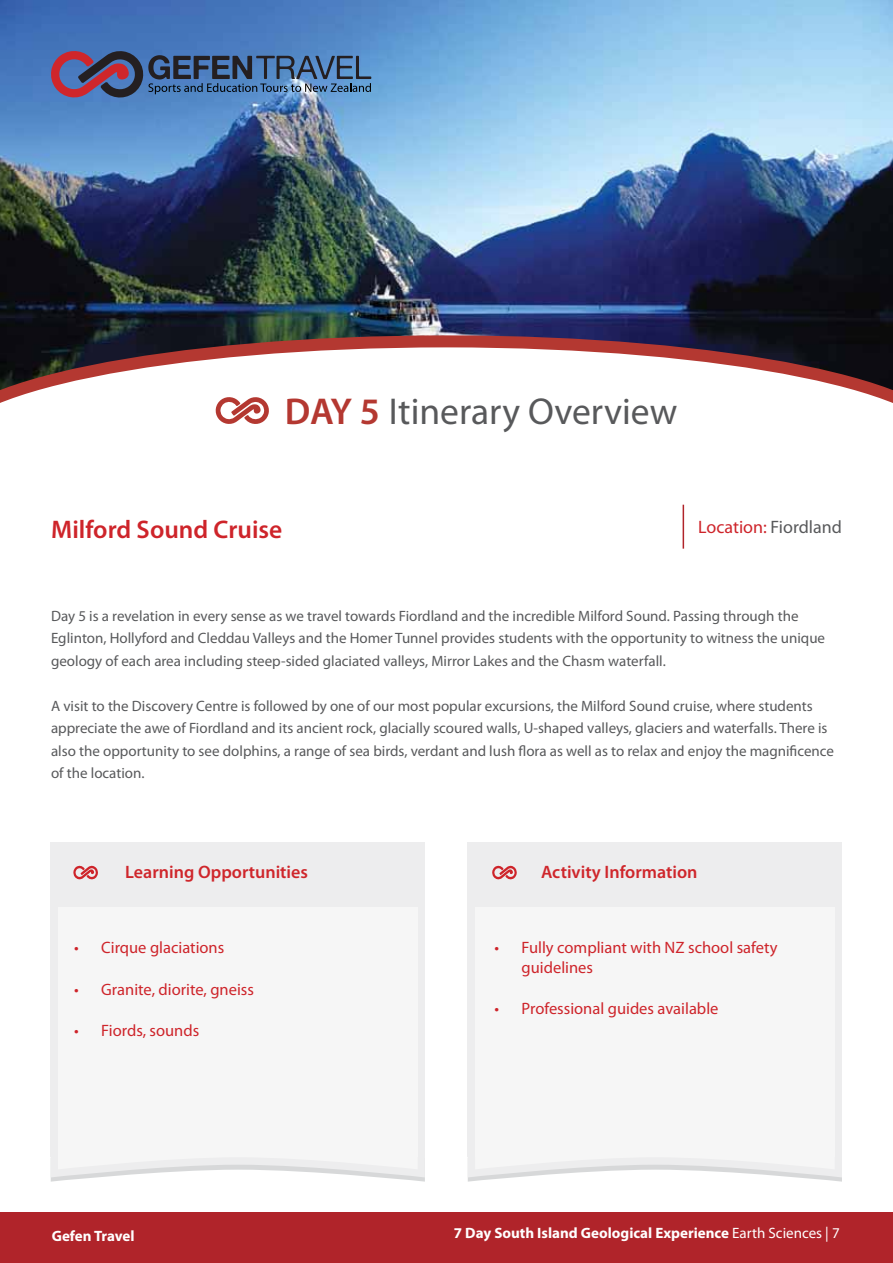
<style>
.page{position:relative;width:893px;height:1263px;background:#fff}
.page>*{position:absolute;margin:0;border:0;box-sizing:border-box;transform-origin:0 0}
.t1{font:37.5px "Myriad Pro";color:#58595b}
.t2{font:600 25.5px "Myriad Pro";color:#ce242a}
.t3{font:600 18px "Myriad Pro";color:#cf262b}
.t4{font:18px "Myriad Pro";color:#ce242a}
.t5{font:16.5px/19.5px "Myriad Pro";color:#ce242a}
.t6{font:15px/22.5px "Myriad Pro";color:#58595b}
.t7{font:700 15px "Myriad Pro";color:#fff}
.s1{font-weight:600;color:#b43831}
.s2{color:#58595b}
.s3{font-weight:400}
</style>
<div class="page">
<div style="left:0;top:1212px;width:893px;height:51px;background:#b0242a"></div>
<img style="left:0;top:0;width:893px;height:335px">
<svg style="left:0;top:335px;width:893px;height:68px"></svg>
<div style="left:468px;top:842px;width:374px;height:314px;background:#ededee"></div>
<svg style="left:468px;top:1156px;width:374px;height:25px"></svg>
<div style="left:475px;top:908px;width:360px;height:249px;background:#f6f6f6"></div>
<div style="left:51px;top:842px;width:374px;height:314px;background:#ededee"></div>
<svg style="left:51px;top:1156px;width:374px;height:25px"></svg>
<div style="left:58px;top:908px;width:360px;height:249px;background:#f6f6f6"></div>
<svg style="left:73px;top:865px;width:25px;height:15px"></svg>
<svg style="left:492px;top:865px;width:25px;height:15px"></svg>
<svg style="left:215px;top:395px;width:54px;height:29px"></svg>
<hr style="left:683px;top:505px;width:1px;height:44px;background:#b0242a">
<svg style="left:50px;top:48px;width:321px;height:53px"></svg>
<h1 class="t1" style="left:285px;top:388px;width:394px"><span class="s1">DAY 5</span> Itinerary Overview</h1>
<h2 class="t2" style="left:51px;top:513px;width:233px">Milford Sound Cruise</h2>
<p class="t4" style="left:698px;top:516px;width:145px">Location: <span class="s2">Fiordland</span></p>
<p class="t6" style="left:51px;top:604px;width:776px">Day 5 is a revelation in every sense as we travel towards Fiordland and the incredible Milford Sound. Passing through the<br>Eglinton, Hollyford and Cleddau Valleys and the Homer Tunnel provides students with the opportunity to witness the unique geology of each area including steep-sided glaciated valleys, Mirror Lakes and the Chasm waterfall.</p>
<p class="t6" style="left:51px;top:694px;width:785px">A visit to the Discovery Centre is followed by one of our most popular excursions, the Milford Sound cruise, where students appreciate the awe of Fiordland and its ancient rock, glacially scoured walls, U-shaped valleys, glaciers and waterfalls. There is also the opportunity to see dolphins, a range of sea birds, verdant and lush flora as well as to relax and enjoy the magnificence of the location.</p>
<p class="t3" style="left:125px;top:860px;width:184px">Learning Opportunities</p>
<p class="t3" style="left:541px;top:860px;width:158px">Activity Information</p>
<p class="t5" style="left:74px;top:938px;width:152px">• Cirque glaciations</p>
<p class="t5" style="left:74px;top:979px;width:181px">• Granite, diorite, gneiss</p>
<p class="t5" style="left:74px;top:1020px;width:127px">• Fiords, sounds</p>
<p class="t5" style="left:522px;top:938px;width:257px;text-indent:-27px">• Fully compliant with NZ school safety guidelines</p>
<p class="t5" style="left:495px;top:998px;width:225px">• Professional guides available</p>
<p class="t7" style="left:52px;top:1226px;width:84px">Gefen Travel</p>
<p class="t7" style="left:454px;top:1223px;width:387px">7 Day South Island Geological Experience <span class="s3">Earth Sciences | 7</span></p>
</div>
